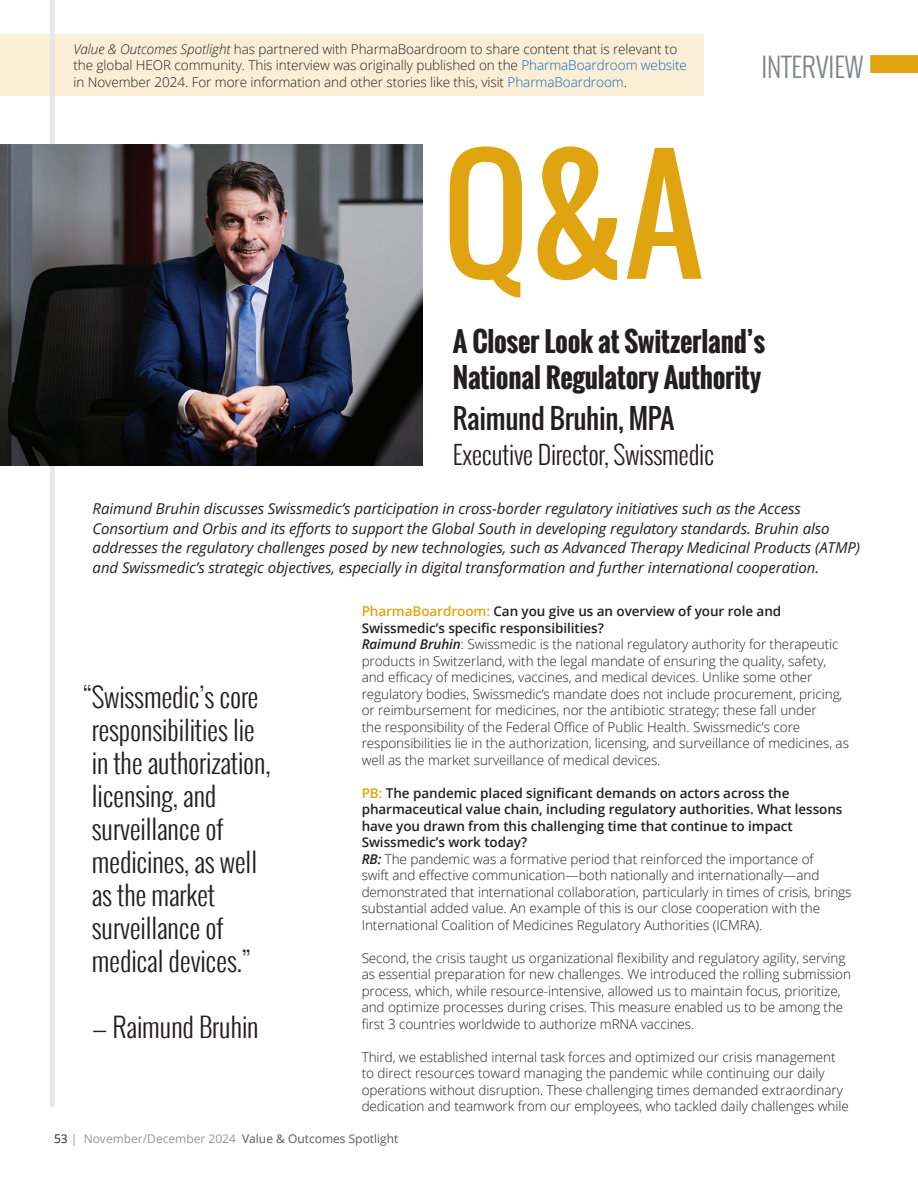
<style>
.page{position:relative;width:918px;height:1188px;background:#fff}
.page>*{position:absolute;margin:0;border:0;box-sizing:border-box;transform-origin:0 0}
.t1{font:149.7px "Oswald";color:#e0a410}
.t2{font:300 27px/33px "Oswald";letter-spacing:-.005em;color:#231f20}
.t3{font:700 27px/36px "Oswald";letter-spacing:-.01em;color:#231f20}
.t4{font:27px "Oswald";letter-spacing:-.01em;color:#231f20}
.t5{font:300 27px "Oswald";color:#808285}
.t6{font:300 25.5px "Oswald";letter-spacing:-.01em;color:#231f20}
.t7{font:italic 15px/19.5px "Open Sans";letter-spacing:-.005em;color:#231f20}
.t8{font:300 13.5px/16.5px "Open Sans";letter-spacing:-.005em;color:#231f20}
.t9{font:12px "Open Sans";color:#57585a}
.s1{font-style:italic}
.s2{color:#0d6cb6}
.s3{font-weight:600;color:#e0a410}
.s4{font-weight:600}
.s5{font-weight:600;font-style:italic}
.s6{color:#231f20}
.s7{color:#939598}
</style>
<div class="page">
<div style="left:0;top:35px;width:703px;height:61px;background:#faeed6"></div>
<div style="left:870px;top:55px;width:48px;height:18px;background:#e0a410"></div>
<div style="left:50px;top:0;width:5px;height:1107px;background:#e6e7e5"></div>
<img style="left:0;top:145px;width:422px;height:320px">
<p class="t8" style="left:73px;top:40px;width:615px"><span class="s1">Value &amp; Outcomes Spotlight</span> has partnered with PharmaBoardroom to share content that is relevant to the global HEOR community. This interview was originally published on the <span class="s2">PharmaBoardroom website </span>in November 2024. For more information and other stories like this, visit <span class="s2">PharmaBoardroom</span>.</p>
<h1 class="t1" style="left:443px;top:102px;width:262px">Q&amp;A</h1>
<h2 class="t5" style="left:761px;top:47px;width:104px">INTERVIEW</h2>
<h2 class="t3" style="left:453px;top:324px;width:314px">A Closer Look at Switzerland’s<br>National Regulatory Authority</h2>
<h2 class="t4" style="left:453px;top:399px;width:223px">Raimund Bruhin, MPA</h2>
<h3 class="t6" style="left:453px;top:436px;width:263px">Executive Director, Swissmedic</h3>
<p class="t7" style="left:93px;top:499px;width:769px">Raimund Bruhin discusses Swissmedic’s participation in cross-border regulatory initiatives such as the Access Consortium and Orbis and its efforts to support the Global South in developing regulatory standards. Bruhin also addresses the regulatory challenges posed by new technologies, such as Advanced Therapy Medicinal Products (ATMP) and Swissmedic’s strategic objectives, especially in digital transformation and further international cooperation.</p>
<h2 class="t2" style="left:92px;top:680px;width:180px;text-indent:-9px">“Swissmedic’s core responsibilities lie in the authorization, licensing, and surveillance of medicines, as well as the market surveillance of medical devices.”</h2>
<h2 class="t2" style="left:92px;top:1010px;width:168px">— Raimund Bruhin</h2>
<p class="t8" style="left:362px;top:603px;width:489px"><span class="s3">PharmaBoardroom:</span> <span class="s4">Can you give us an overview of your role and Swissmedic’s specific responsibilities?<br></span><span class="s5">Raimund Bruhin</span>: Swissmedic is the national regulatory authority for therapeutic products in Switzerland, with the legal mandate of ensuring the quality, safety, and efficacy of medicines, vaccines, and medical devices. Unlike some other regulatory bodies, Swissmedic’s mandate does not include procurement, pricing, or reimbursement for medicines, nor the antibiotic strategy; these fall under<br>the responsibility of the Federal Office of Public Health. Swissmedic’s core responsibilities lie in the authorization, licensing, and surveillance of medicines, as well as the market surveillance of medical devices.</p>
<p class="t8" style="left:362px;top:784px;width:491px"><span class="s3">PB:</span> <span class="s4">The pandemic placed significant demands on actors across the pharmaceutical value chain, including regulatory authorities. What lessons have you drawn from this challenging time that continue to impact Swissmedic’s work today?<br></span><span class="s5">RB:</span> The pandemic was a formative period that reinforced the importance of<br>swift and effective communication—both nationally and internationally—and demonstrated that international collaboration, particularly in times of crisis, brings substantial added value. An example of this is our close cooperation with the International Coalition of Medicines Regulatory Authorities (ICMRA).</p>
<p class="t8" style="left:362px;top:949px;width:491px">Second, the crisis taught us organizational flexibility and regulatory agility, serving as essential preparation for new challenges. We introduced the rolling submission process, which, while resource-intensive, allowed us to maintain focus, prioritize, and optimize processes during crises. This measure enabled us to be among the first 3 countries worldwide to authorize mRNA vaccines.</p>
<p class="t8" style="left:362px;top:1048px;width:489px">Third, we established internal task forces and optimized our crisis management to direct resources toward managing the pandemic while continuing our daily operations without disruption. These challenging times demanded extraordinary dedication and teamwork from our employees, who tackled daily challenges while</p>
<p class="t9" style="left:54px;top:1131px;width:346px"><span class="s6">53</span> <span class="s7">| November/December 2024</span> Value &amp; Outcomes Spotlight</p>
</div>
